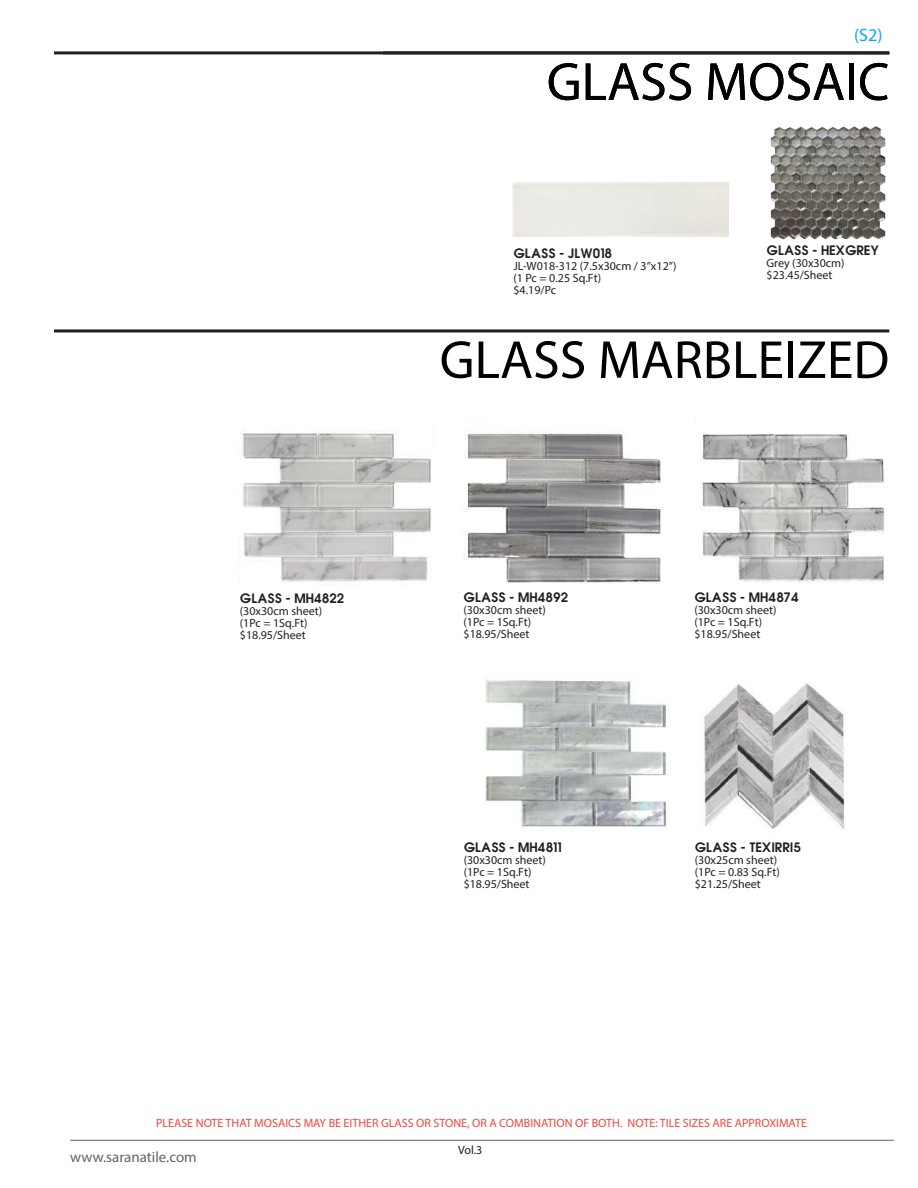
<style>
.page{position:relative;width:918px;height:1188px;background:#fff}
.page>*{position:absolute;margin:0;border:0;box-sizing:border-box;transform-origin:0 0}
.t1{font:54px "Myriad Pro";color:#000}
.t2{font:18px "Myriad Pro";color:#00aeef}
.t3{font:15px "Myriad Pro";color:#636366}
.t4{font:12px "Myriad Pro";color:#231f20}
.t5{font:12px "Myriad Pro";color:#ef473b}
.t6{font:700 12px "Avant Garde";color:#231f20}
</style>
<div class="page">
<hr style="left:70px;top:1140px;width:824px;height:1px;background:#636366">
<img style="left:770px;top:126px;width:116px;height:114px">
<img style="left:242px;top:432px;width:190px;height:150px">
<img style="left:464px;top:433px;width:197px;height:151px">
<img style="left:700px;top:434px;width:185px;height:149px">
<img style="left:704px;top:683px;width:141px;height:146px">
<img style="left:485px;top:680px;width:182px;height:147px">
<hr style="left:54px;top:51px;width:835px;height:3px;background:#231f20">
<hr style="left:54px;top:329px;width:835px;height:3px;background:#231f20">
<p class="t2" style="left:854px;top:23px;width:30px">(S2)</p>
<p class="t1" style="left:547px;top:48px;width:344px">GLASS MOSAIC</p>
<p class="t6" style="left:513px;top:245px;width:100px">GLASS - JLW018</p>
<p class="t4" style="left:513px;top:258px;width:165px">JL-W018-312 (7.5x30cm / 3”x12”)</p>
<p class="t4" style="left:513px;top:270px;width:89px">(1 Pc = 0.25 Sq.Ft)</p>
<p class="t4" style="left:513px;top:282px;width:44px">$4.19/Pc</p>
<p class="t6" style="left:767px;top:242px;width:114px">GLASS - HEXGREY</p>
<p class="t4" style="left:767px;top:255px;width:80px">Grey (30x30cm)</p>
<p class="t4" style="left:767px;top:267px;width:67px">$23.45/Sheet</p>
<p class="t6" style="left:240px;top:590px;width:106px">GLASS - MH4822</p>
<p class="t4" style="left:240px;top:604px;width:84px">(30x30cm sheet)</p>
<p class="t4" style="left:240px;top:616px;width:69px">(1Pc = 1Sq.Ft)</p>
<p class="t4" style="left:240px;top:628px;width:67px">$18.95/Sheet</p>
<p class="t1" style="left:440px;top:327px;width:451px">GLASS MARBLEIZED</p>
<p class="t6" style="left:464px;top:589px;width:106px">GLASS - MH4892</p>
<p class="t4" style="left:464px;top:603px;width:84px">(30x30cm sheet)</p>
<p class="t4" style="left:464px;top:615px;width:69px">(1Pc = 1Sq.Ft)</p>
<p class="t4" style="left:464px;top:627px;width:67px">$18.95/Sheet</p>
<p class="t6" style="left:464px;top:839px;width:100px">GLASS - MH4811</p>
<p class="t4" style="left:464px;top:853px;width:84px">(30x30cm sheet)</p>
<p class="t4" style="left:464px;top:865px;width:69px">(1Pc = 1Sq.Ft)</p>
<p class="t4" style="left:464px;top:877px;width:67px">$18.95/Sheet</p>
<p class="t6" style="left:694px;top:589px;width:106px">GLASS - MH4874</p>
<p class="t4" style="left:694px;top:603px;width:84px">(30x30cm sheet)</p>
<p class="t4" style="left:694px;top:615px;width:69px">(1Pc = 1Sq.Ft)</p>
<p class="t4" style="left:694px;top:627px;width:67px">$18.95/Sheet</p>
<p class="t6" style="left:695px;top:839px;width:108px">GLASS - TEXIRRI5</p>
<p class="t4" style="left:695px;top:853px;width:84px">(30x25cm sheet)</p>
<p class="t4" style="left:695px;top:865px;width:87px">(1Pc = 0.83 Sq.Ft)</p>
<p class="t4" style="left:695px;top:877px;width:67px">$21.25/Sheet</p>
<p class="t5" style="left:156px;top:1115px;width:652px">PLEASE NOTE THAT MOSAICS MAY BE EITHER GLASS OR STONE, OR A COMBINATION OF BOTH. NOTE: TILE SIZES ARE APPROXIMATE</p>
<p class="t3" style="left:70px;top:1148px;width:128px">www.saranatile.com</p>
<p class="t4" style="left:458px;top:1143px;width:26px">Vol.3</p>
</div>
